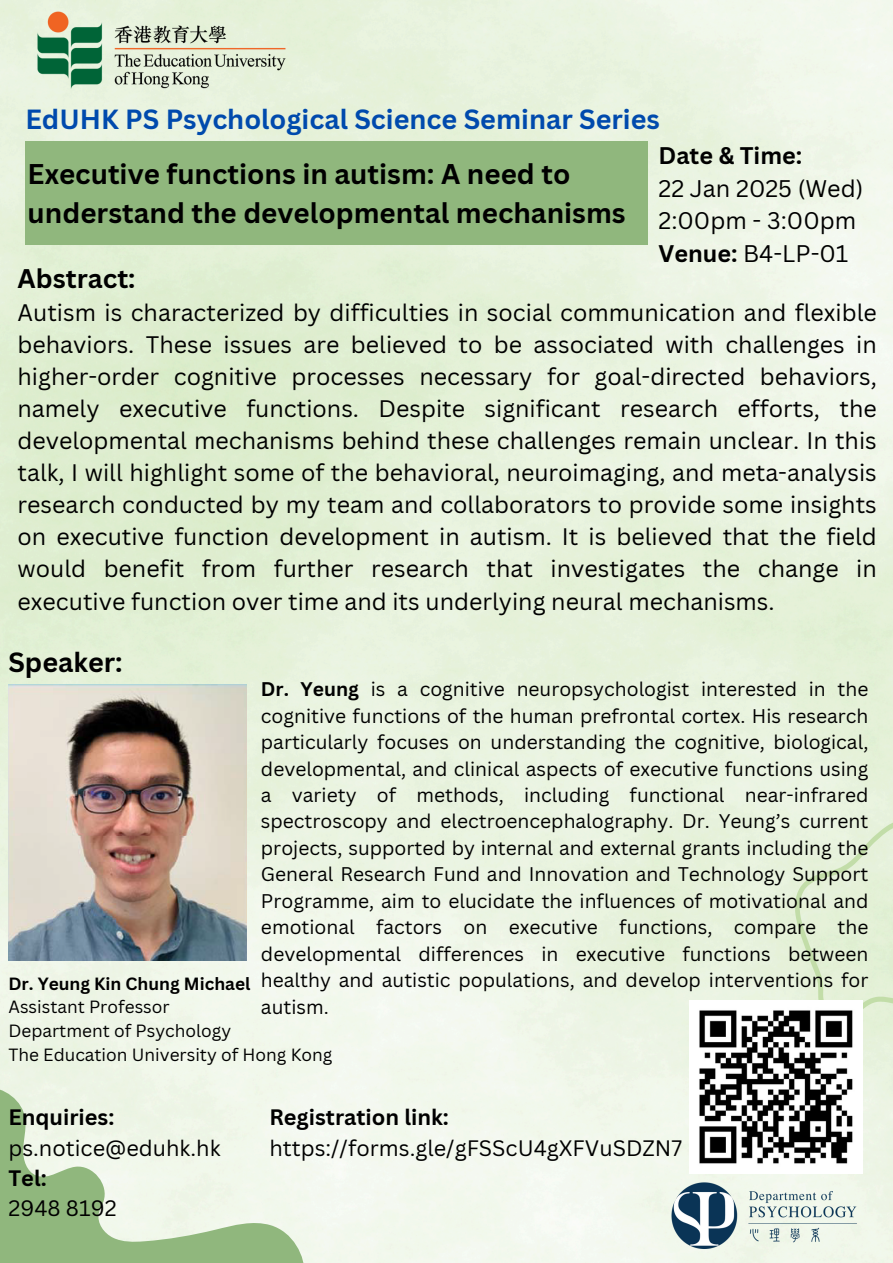
<style>
.page{position:relative;width:893px;height:1263px;background:#fff}
.page>*{position:absolute;margin:0;border:0;box-sizing:border-box;transform-origin:0 0}
.t1{font:700 27.75px/38.8px "Canva Sans";color:#000}
.t2{font:700 27px "Canva Sans";color:#004aad}
.t3{font:700 27px "Canva Sans";color:#000}
.t4{font:700 26.25px "Canva Sans";color:#000}
.t5{font:23.4px/32.6px "Canva Sans";color:#000}
.t6{font:23.25px/32.1px "Canva Sans";color:#000;text-align:justify}
.t7{font:21.75px/30.4px "Canva Sans";color:#000}
.t8{font:19.27px/26.4px "Canva Sans";color:#000;text-align:justify}
.t9{font:17.25px "Canva Sans";color:#000}
.t10{font:700 17.25px "Canva Sans";color:#000}
.s1{font-weight:700}
</style>
<div class="page">
<img style="left:0;top:0;width:893px;height:1263px">
<svg style="left:0;top:1087px;width:306px;height:176px;background:#d2e2c7"></svg>
<svg style="left:795px;top:818px;width:98px;height:201px;background:#e2efd5"></svg>
<div style="left:25px;top:142px;width:622px;height:103px;background:#90b77d"></div>
<img style="left:18px;top:0;width:288px;height:97px">
<img style="left:8px;top:684px;width:238px;height:277px">
<img style="left:658px;top:1183px;width:235px;height:65px">
<img style="left:689px;top:1001px;width:173px;height:172px">
<h1 class="t2" style="left:25px;top:100px;width:636px">EdUHK PS Psychological Science Seminar Series</h1>
<h1 class="t5" style="left:658px;top:139px;width:206px"><span class="s1">Date &amp; Time:<br></span>22 Jan 2025 (Wed)<br>2:00pm - 3:00pm<br><span class="s1">Venue:</span> B4-LP-01</h1>
<h2 class="t4" style="left:18px;top:260px;width:119px">Abstract:</h2>
<h2 class="t6" style="left:18px;top:296px;width:861px">Autism is characterized by difficulties in social communication and flexible behaviors. These issues are believed to be associated with challenges in higher-order cognitive processes necessary for goal-directed behaviors, namely executive functions. Despite significant research efforts, the developmental mechanisms behind these challenges remain unclear. In this talk, I will highlight some of the behavioral, neuroimaging, and meta-analysis research conducted by my team and collaborators to provide some insights on executive function development in autism. It is believed that the field would benefit from further research that investigates the change in executive function over time and its underlying neural mechanisms.</h2>
<h2 class="t3" style="left:8px;top:643px;width:116px">Speaker:</h2>
<h1 class="t8" style="left:261px;top:675px;width:609px"><span class="s1">Dr. Yeung</span> is a cognitive neuropsychologist interested in the cognitive functions of the human prefrontal cortex. His research particularly focuses on understanding the cognitive, biological, developmental, and clinical aspects of executive functions using a variety of methods, including functional near-infrared spectroscopy and electroencephalography. Dr. Yeung’s current projects, supported by internal and external grants including the General Research Fund and Innovation and Technology Support Programme, aim to elucidate the influences of motivational and emotional factors on executive functions, compare the developmental differences in executive functions between healthy and autistic populations, and develop interventions for autism.</h1>
<p class="t1" style="left:28px;top:154px;width:599px">Executive functions in autism: A need to understand the developmental mechanisms</p>
<h3 class="t10" style="left:8px;top:971px;width:243px">Dr. Yeung Kin Chung Michael</h3>
<p class="t9" style="left:8px;top:995px;width:163px">Assistant Professor</p>
<p class="t9" style="left:8px;top:1018px;width:224px">Department of Psychology</p>
<p class="t9" style="left:8px;top:1042px;width:325px">The Education University of Hong Kong</p>
<p class="t7" style="left:8px;top:1101px;width:214px"><span class="s1">Enquiries: </span>ps.notice@eduhk.hk<br><span class="s1">Tel:<br></span>2948 8192</p>
<p class="t7" style="left:269px;top:1101px;width:414px"><span class="s1">Registration link: </span>https://forms.gle/gFSScU4gXFVuSDZN7</p>
</div>
